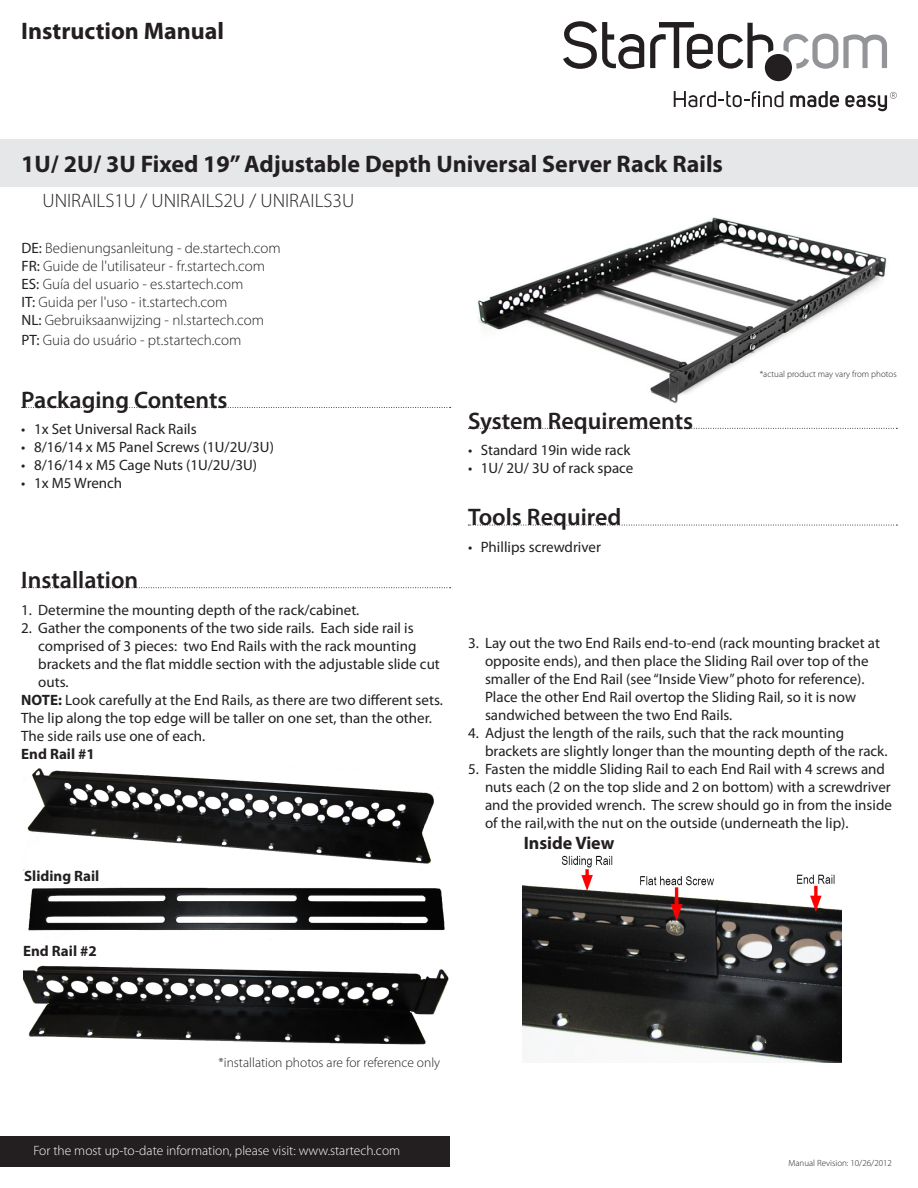
<style>
.page{position:relative;width:918px;height:1188px;background:#fff}
.page>*{position:absolute;margin:0;border:0;box-sizing:border-box;transform-origin:0 0}
.Title_Description{font:700 24px "Myriad Pro";color:#231f20}
.t1{font:600 24px "Myriad Pro";color:#231f20}
.Title_SKU{font:300 19.5px "Myriad Pro";color:#231f20}
.t2{font:700 18px "Myriad Pro";color:#231f20}
.Number_List{font:15px/18px "Myriad Pro";color:#231f20}
.Manual_Description{font:300 15px "Myriad Pro";color:#231f20}
.Bullet_List{font:15px "Myriad Pro";color:#231f20}
.Text{font:15px/18px "Myriad Pro";color:#231f20}
.t3{font:700 15px "Myriad Pro";color:#231f20}
.Text-2{font:300 13.5px "Myriad Pro";color:#fff}
.Text-3{font:300 13.5px "Myriad Pro";color:#231f20}
.Text-4{font:300 9px "Myriad Pro";color:#231f20}
.s1{font-weight:400}
.s2{font-weight:700}
</style>
<div class="page">
<svg style="left:783px;top:34px;width:104px;height:35px"></svg>
<svg style="left:845px;top:92px;width:52px;height:19px"></svg>
<svg style="left:790px;top:91px;width:49px;height:17px"></svg>
<svg style="left:674px;top:91px;width:109px;height:16px"></svg>
<svg style="left:563px;top:21px;width:81px;height:48px"></svg>
<svg style="left:650px;top:22px;width:123px;height:47px"></svg>
<div style="left:765px;top:54px;width:27px;height:27px;background:#231f20;border-radius:50%"></div>
<div style="left:0;top:140px;width:918px;height:47px;background:#e6e7e9"></div>
<div style="left:0;top:1136px;width:450px;height:30px;background:#231f20"></div>
<svg style="left:22px;top:407px;width:429px;height:1px"></svg>
<svg style="left:468px;top:428px;width:429px;height:1px"></svg>
<svg style="left:22px;top:587px;width:429px;height:1px"></svg>
<img style="left:23px;top:768px;width:411px;height:103px">
<img style="left:23px;top:965px;width:426px;height:80px">
<img style="left:28px;top:887px;width:417px;height:44px">
<svg style="left:468px;top:525px;width:429px;height:1px"></svg>
<img style="left:523px;top:855px;width:319px;height:207px">
<img style="left:477px;top:217px;width:410px;height:187px">
<p class="Title_Description" style="left:21px;top:16px;width:204px">Instruction Manual</p>
<p class="Title_Description" style="left:21px;top:148px;width:703px">1U/ 2U/ 3U Fixed 19” Adjustable Depth Universal Server Rack Rails</p>
<p class="Title_SKU" style="left:43px;top:189px;width:313px">UNIRAILS1U / UNIRAILS2U / UNIRAILS3U</p>
<p class="Manual_Description" style="left:22px;top:239px;width:261px"><span class="s1">DE:</span> Bedienungsanleitung - de.startech.com</p>
<p class="Manual_Description" style="left:22px;top:257px;width:245px"><span class="s1">FR:</span> Guide de l'utilisateur - fr.startech.com</p>
<p class="Manual_Description" style="left:22px;top:275px;width:223px"><span class="s1">ES:</span> Guía del usuario - es.startech.com</p>
<p class="Manual_Description" style="left:22px;top:293px;width:207px"><span class="s1">IT:</span> Guida per l'uso - it.startech.com</p>
<p class="Manual_Description" style="left:22px;top:311px;width:244px"><span class="s1">NL:</span> Gebruiksaanwijzing - nl.startech.com</p>
<p class="Manual_Description" style="left:22px;top:331px;width:221px"><span class="s1">PT:</span> Guia do usuário - pt.startech.com</p>
<h1 class="t1" style="left:21px;top:384px;width:208px">Packaging Contents</h1>
<p class="Bullet_List" style="left:21px;top:420px;width:177px">• 1x Set Universal Rack Rails</p>
<p class="Bullet_List" style="left:21px;top:438px;width:254px">• 8/16/14 x M5 Panel Screws (1U/2U/3U)</p>
<p class="Bullet_List" style="left:21px;top:456px;width:237px">• 8/16/14 x M5 Cage Nuts (1U/2U/3U)</p>
<p class="Bullet_List" style="left:21px;top:474px;width:103px">• 1x M5 Wrench</p>
<h1 class="t1" style="left:21px;top:565px;width:119px">Installation</h1>
<p class="Number_List" style="left:21px;top:600px;width:340px">1. Determine the mounting depth of the rack/cabinet.</p>
<p class="Number_List" style="left:38px;top:618px;width:403px;text-indent:-17px">2. Gather the components of the two side rails. Each side rail is comprised of 3 pieces: two End Rails with the rack mounting brackets and the flat middle section with the adjustable slide cut outs.</p>
<p class="Text" style="left:21px;top:690px;width:423px"><span class="s2">NOTE:</span> Look carefully at the End Rails, as there are two different sets.<br>The lip along the top edge will be taller on one set, than the other.<br>The side rails use one of each.</p>
<p class="t3" style="left:21px;top:744px;width:75px">End Rail #1</p>
<p class="t3" style="left:24px;top:866px;width:77px">Sliding Rail</p>
<p class="t3" style="left:23px;top:941px;width:75px">End Rail #2</p>
<h1 class="t1" style="left:468px;top:405px;width:227px">System Requirements</h1>
<p class="Bullet_List" style="left:468px;top:441px;width:164px">• Standard 19in wide rack</p>
<p class="Bullet_List" style="left:468px;top:459px;width:167px">• 1U/ 2U/ 3U of rack space</p>
<h1 class="t1" style="left:468px;top:502px;width:155px">Tools Required</h1>
<p class="Bullet_List" style="left:468px;top:538px;width:134px">• Phillips screwdriver</p>
<p class="Text-4" style="left:760px;top:369px;width:138px">*actual product may vary from photos</p>
<p class="Number_List" style="left:485px;top:634px;width:397px;text-indent:-17px">3. Lay out the two End Rails end-to-end (rack mounting bracket at opposite ends), and then place the Sliding Rail over top of the smaller of the End Rail (see “Inside View”photo for reference).<br>Place the other End Rail overtop the Sliding Rail, so it is now sandwiched between the two End Rails.</p>
<p class="Number_List" style="left:485px;top:724px;width:404px;text-indent:-17px">4. Adjust the length of the rails, such that the rack mounting brackets are slightly longer than the mounting depth of the rack.</p>
<p class="Number_List" style="left:485px;top:760px;width:409px;text-indent:-17px">5. Fasten the middle Sliding Rail to each End Rail with 4 screws and nuts each (2 on the top slide and 2 on bottom) with a screwdriver and the provided wrench. The screw should go in from the inside of the rail,with the nut on the outside (underneath the lip).</p>
<p class="t2" style="left:524px;top:831px;width:92px">Inside View</p>
<p class="Text-3" style="left:219px;top:1055px;width:223px">*installation photos are for reference only</p>
<p class="Text-2" style="left:34px;top:1142px;width:368px">For the most up-to-date information, please visit: www.startech.com</p>
<p class="Text-4" style="left:788px;top:1157px;width:105px">Manual Revision: 10/26/2012</p>
</div>
